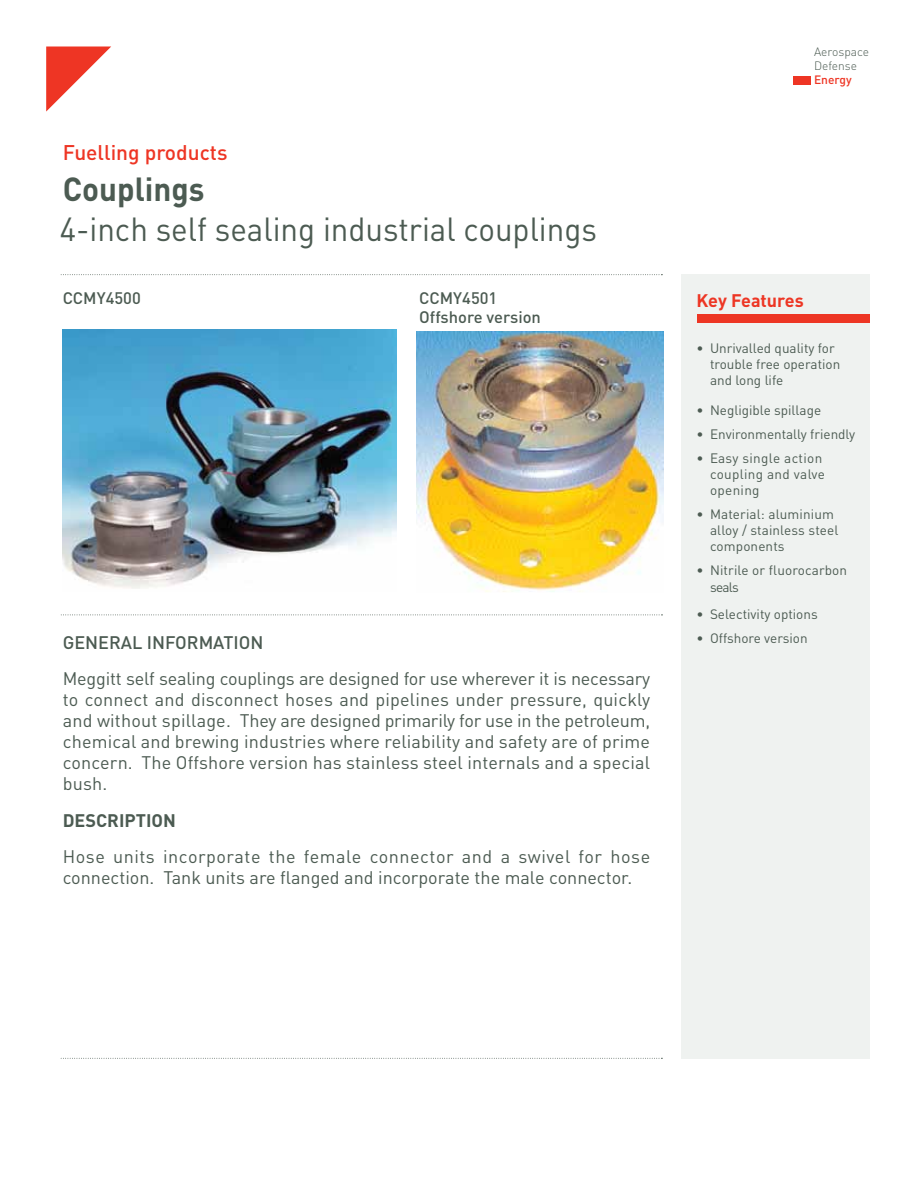
<style>
.page{position:relative;width:918px;height:1188px;background:#fff}
.page>*{position:absolute;margin:0;border:0;box-sizing:border-box;transform-origin:0 0}
.t1{font:33px "DINOT";color:#4c5b52;scale:.95 1}
.t2{font:700 33px "DINOT";color:#4c5b52;scale:.95 1}
.t3{font:500 21px "DINOT";color:#ee3524}
.t4{font:18px/21px "DINOT";letter-spacing:.01em;color:#4c5b52;text-align:justify}
.t5{font:500 18px "DINOT";color:#4c5b52}
.t6{font:700 18px "DINOT";color:#4c5b52}
.t7{font:700 18px "DINOT";color:#ed3624}
.t8{font:500 16.5px/19.8px "DINOT";color:#4c5b52}
.t9{font:13.5px/16.2px "DINOT";color:#4c5b52}
.t10{font:13.5px/16.2px "DINOT";letter-spacing:.025em;color:#4c5b52}
.t11{font:300 12px/14.4px "DINOT";color:#4c5b52}
.t12{font:500 12px "DINOT";color:#ee3524}
</style>
<div class="page">
<svg style="left:61px;top:274px;width:601px;height:1px"></svg>
<svg style="left:61px;top:1058px;width:601px;height:1px"></svg>
<svg style="left:61px;top:615px;width:601px;height:1px"></svg>
<svg style="left:46px;top:46px;width:65px;height:66px"></svg>
<div style="left:682px;top:274px;width:188px;height:785px;background:#eff2f0"></div>
<div style="left:793px;top:76px;width:17px;height:9px;background:#ee3524"></div>
<div style="left:697px;top:314px;width:173px;height:8px;background:#ed3624"></div>
<img style="left:63px;top:330px;width:333px;height:259px">
<img style="left:417px;top:332px;width:246px;height:260px">
<p class="t3" style="left:63px;top:139px;width:166px">Fuelling products</p>
<h1 class="t2" style="left:63px;top:168px;width:151px">Couplings</h1>
<h1 class="t1" style="left:60px;top:209px;width:567px">4-inch self sealing industrial couplings</h1>
<p class="t8" style="left:63px;top:287px;width:80px">CCMY4500</p>
<p class="t8" style="left:419px;top:287px;width:123px">CCMY4501<br>Offshore version</p>
<p class="t5" style="left:63px;top:631px;width:202px">GENERAL INFORMATION</p>
<p class="t4" style="left:63px;top:668px;width:589px">Meggitt self sealing couplings are designed for use wherever it is necessary to connect and disconnect hoses and pipelines under pressure, quickly and without spillage. They are designed primarily for use in the petroleum, chemical and brewing industries where reliability and safety are of prime concern. The Offshore version has stainless steel internals and a special bush.</p>
<p class="t6" style="left:63px;top:809px;width:115px">DESCRIPTION</p>
<p class="t4" style="left:63px;top:846px;width:589px">Hose units incorporate the female connector and a swivel for hose connection. Tank units are flanged and incorporate the male connector.</p>
<p class="t11" style="left:814px;top:44px;width:57px">Aerospace<br>Defense</p>
<p class="t12" style="left:814px;top:72px;width:39px">Energy</p>
<p class="t7" style="left:697px;top:289px;width:109px">Key Features</p>
<p class="t9" style="left:710px;top:339px;width:132px;text-indent:-14px">• Unrivalled quality for trouble free operation and long life</p>
<p class="t9" style="left:697px;top:401px;width:126px">• Negligible spillage</p>
<p class="t9" style="left:697px;top:425px;width:160px">• Environmentally friendly</p>
<p class="t10" style="left:710px;top:449px;width:116px;text-indent:-14px">• Easy single action coupling and valve opening</p>
<p class="t9" style="left:710px;top:506px;width:130px;text-indent:-14px">• Material: aluminium alloy / stainless steel components</p>
<p class="t9" style="left:710px;top:562px;width:139px;text-indent:-14px">• Nitrile or fluorocarbon seals</p>
<p class="t9" style="left:697px;top:605px;width:123px">• Selectivity options</p>
<p class="t9" style="left:697px;top:629px;width:113px">• Offshore version</p>
</div>
